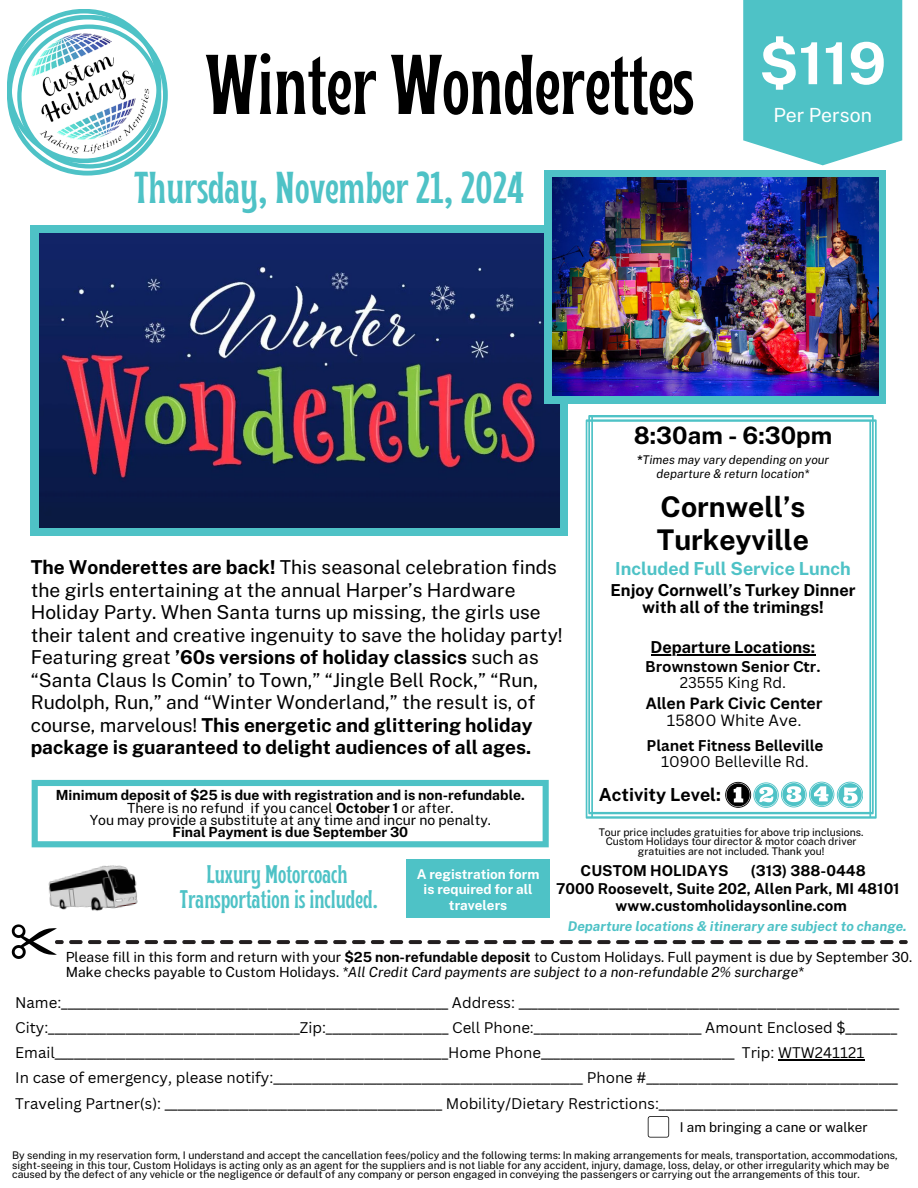
<style>
.page{position:relative;width:918px;height:1188px;background:#fff}
.page>*{position:absolute;margin:0;border:0;box-sizing:border-box;transform-origin:0 0}
.t1{font:700 condensed 84.6px "Brice";color:#000}
.t2{font:700 57.9px "Public Sans";color:#fff}
.t3{font:700 condensed 44.55px "Brice";color:#4ec2c6}
.t4{font:700 28.5px/32.7px "Public Sans";color:#000}
.t5{font:700 condensed 25.5px "Brice";color:#4ec2c6}
.t6{font:700 24px "Public Sans";color:#000}
.t7{font:19.5px "Public Sans";color:#fff}
.t8{font:19.2px/22.5px "Public Sans";color:#000}
.t9{font:700 18px "Public Sans";color:#4ec2c6}
.t10{font:700 18px "Public Sans";color:#000}
.t11{font:700 16.5px/17.7px "Public Sans";color:#000;text-align:center}
.t12{font:700 15.9px "Canva Sans";color:#000}
.t13{font:15.9px "Canva Sans";color:#000}
.t14{font:700 15.15px "Canva Sans";color:#000}
.t15{font:15.15px "Canva Sans";color:#000}
.t16{font:15px "Canva Sans";color:#000}
.t17{font:700 15px "Public Sans";color:#000}
.t18{font:13.95px/14.7px "Public Sans";color:#000}
.t19{font:700 13.95px/12.3px "Public Sans";color:#000;text-align:center}
.t20{font:italic 700 13.5px "Public Sans";color:#4ec2c6}
.t21{font:700 13.5px/15.8px "Public Sans";color:#fff;text-align:center}
.t22{font:13.5px "Public Sans";color:#000}
.t23{font:italic 12px "Public Sans";color:#000}
.t24{font:10.5px/9.6px "Public Sans";color:#000}
.s1{font-weight:700}
.s2{font-weight:400}
.s3{font-style:italic}
</style>
<div class="page">
<img style="left:7px;top:9px;width:161px;height:167px">
<div style="left:31px;top:225px;width:537px;height:311px;background:#4ec2c6"></div>
<img style="left:40px;top:233px;width:520px;height:295px">
<div style="left:544px;top:170px;width:342px;height:234px;background:#4ec2c6"></div>
<img style="left:552px;top:178px;width:327px;height:218px">
<svg style="left:586px;top:415px;width:291px;height:404px"></svg>
<svg style="left:32px;top:780px;width:517px;height:67px"></svg>
<svg style="left:743px;top:0;width:159px;height:165px;background:#5bc6ca"></svg>
<svg style="left:12px;top:924px;width:896px;height:35px"></svg>
<img style="left:36px;top:847px;width:116px;height:88px">
<svg style="left:648px;top:1116px;width:21px;height:22px"></svg>
<div style="left:407px;top:860px;width:143px;height:58px;background:#4ec2c6"></div>
<svg style="left:725px;top:782px;width:138px;height:26px"></svg>
<hr style="left:651px;top:654px;width:164px;height:1px;background:#000">
<hr style="left:778px;top:1059px;width:86px;height:1px;background:#000">
<p class="t1" style="left:206px;top:51px;width:489px">Winter Wonderettes</p>
<p class="t3" style="left:134px;top:169px;width:391px">Thursday, November 21, 2024</p>
<p class="t2" style="left:759px;top:29px;width:129px">$119</p>
<p class="t7" style="left:773px;top:103px;width:100px">Per Person</p>
<p class="t8" style="left:31px;top:556px;width:533px"><span class="s1">The Wonderettes are back!</span> This seasonal celebration finds the girls entertaining at the annual Harper’s Hardware Holiday Party. When Santa turns up missing, the girls use their talent and creative ingenuity to save the holiday party!<br>Featuring great <span class="s1">’60s versions of holiday classics</span> such as “Santa Claus Is Comin’ to Town,” “Jingle Bell Rock,” “Run, Rudolph, Run,” and “Winter Wonderland,” the result is, of course, marvelous! <span class="s1">This energetic and glittering holiday package is guaranteed to delight audiences of all ages.</span></p>
<p class="t19" style="left:56px;top:789px;width:471px">Minimum deposit of $25 is due with registration and is non-refundable.<br><span class="s2">There is no refund if you cancel</span> October 1 <span class="s2">or after.</span></p>
<p class="t18" style="left:90px;top:812px;width:403px">You may provide a substitute at any time and incur no penalty.</p>
<p class="t19" style="left:172px;top:826px;width:237px">Final Payment is due September 30</p>
<p class="t6" style="left:634px;top:421px;width:200px">8:30am - 6:30pm</p>
<p class="t23" style="left:637px;top:453px;width:194px"><span class="s1">*</span>Times may vary depending on your</p>
<p class="t23" style="left:657px;top:467px;width:154px">departure &amp; return location*</p>
<p class="t4" style="left:657px;top:490px;width:154px">Cornwell’s<br>Turkeyville</p>
<p class="t9" style="left:615px;top:558px;width:237px">Included Full Service Lunch</p>
<p class="t11" style="left:610px;top:581px;width:246px">Enjoy Cornwell’s Turkey Dinner with all of the trimings!</p>
<p class="t11" style="left:651px;top:638px;width:166px">Departure Locations:</p>
<p class="t14" style="left:645px;top:655px;width:177px">Brownstown Senior Ctr.</p>
<p class="t15" style="left:680px;top:672px;width:108px">23555 King Rd.</p>
<p class="t12" style="left:646px;top:692px;width:178px">Allen Park Civic Center</p>
<p class="t13" style="left:667px;top:709px;width:136px">15800 White Ave.</p>
<p class="t14" style="left:647px;top:735px;width:178px">Planet Fitness Belleville</p>
<p class="t15" style="left:661px;top:751px;width:149px">10900 Belleville Rd.</p>
<p class="t10" style="left:599px;top:783px;width:124px">Activity Level:</p>
<p class="t24" style="left:599px;top:827px;width:266px">Tour price includes gratuities for above trip inclusions.</p>
<p class="t24" style="left:606px;top:837px;width:252px">Custom Holidays tour director &amp; motor coach driver</p>
<p class="t24" style="left:638px;top:846px;width:188px">gratuities are not included. Thank you!</p>
<p class="t5" style="left:206px;top:864px;width:143px">Luxury Motorcoach</p>
<p class="t5" style="left:180px;top:888px;width:200px">Transportation is included.</p>
<p class="t21" style="left:417px;top:866px;width:124px">A registration form is required for all travelers</p>
<p class="t17" style="left:581px;top:861px;width:149px">CUSTOM HOLIDAYS</p>
<p class="t17" style="left:751px;top:861px;width:116px">(313) 388-0448</p>
<p class="t17" style="left:556px;top:879px;width:345px">7000 Roosevelt, Suite 202, Allen Park, MI 48101</p>
<p class="t17" style="left:616px;top:897px;width:233px">www.customholidaysonline.com</p>
<p class="t20" style="left:568px;top:919px;width:340px">Departure locations &amp; itinerary are subject to change.</p>
<p class="t18" style="left:66px;top:950px;width:848px">Please fill in this form and return with your <span class="s1">$25 non-refundable deposit</span> to Custom Holidays. Full payment is due by September 30.<br>Make checks payable to Custom Holidays. <span class="s3">*All Credit Card payments are subject to a non-refundable 2% surcharge*</span></p>
<p class="t16" style="left:15px;top:992px;width:886px">Name:____________________________________________________________ Address: ___________________________________________________________</p>
<p class="t16" style="left:15px;top:1017px;width:884px">City:_______________________________________Zip:___________________ Cell Phone:__________________________ Amount Enclosed $________</p>
<p class="t16" style="left:15px;top:1042px;width:851px">Email_____________________________________________________________Home Phone______________________________ Trip: WTW241121</p>
<p class="t16" style="left:15px;top:1067px;width:884px">In case of emergency, please notify:________________________________________________ Phone #_______________________________________</p>
<p class="t16" style="left:15px;top:1093px;width:884px">Traveling Partner(s): ___________________________________________ Mobility/Dietary Restrictions:_____________________________________</p>
<p class="t22" style="left:680px;top:1120px;width:189px">I am bringing a cane or walker</p>
<p class="t24" style="left:12px;top:1151px;width:887px">By sending in my reservation form, I understand and accept the cancellation fees/policy and the following terms: In making arrangements for meals, transportation, accommodations, sight-seeing in this tour, Custom Holidays is acting only as an agent for the suppliers and is not liable for any accident, injury, damage, loss, delay, or other irregularity which may be caused by the defect of any vehicle or the negligence or default of any company or person engaged in conveying the passengers or carrying out the arrangements of this tour.</p>
</div>
